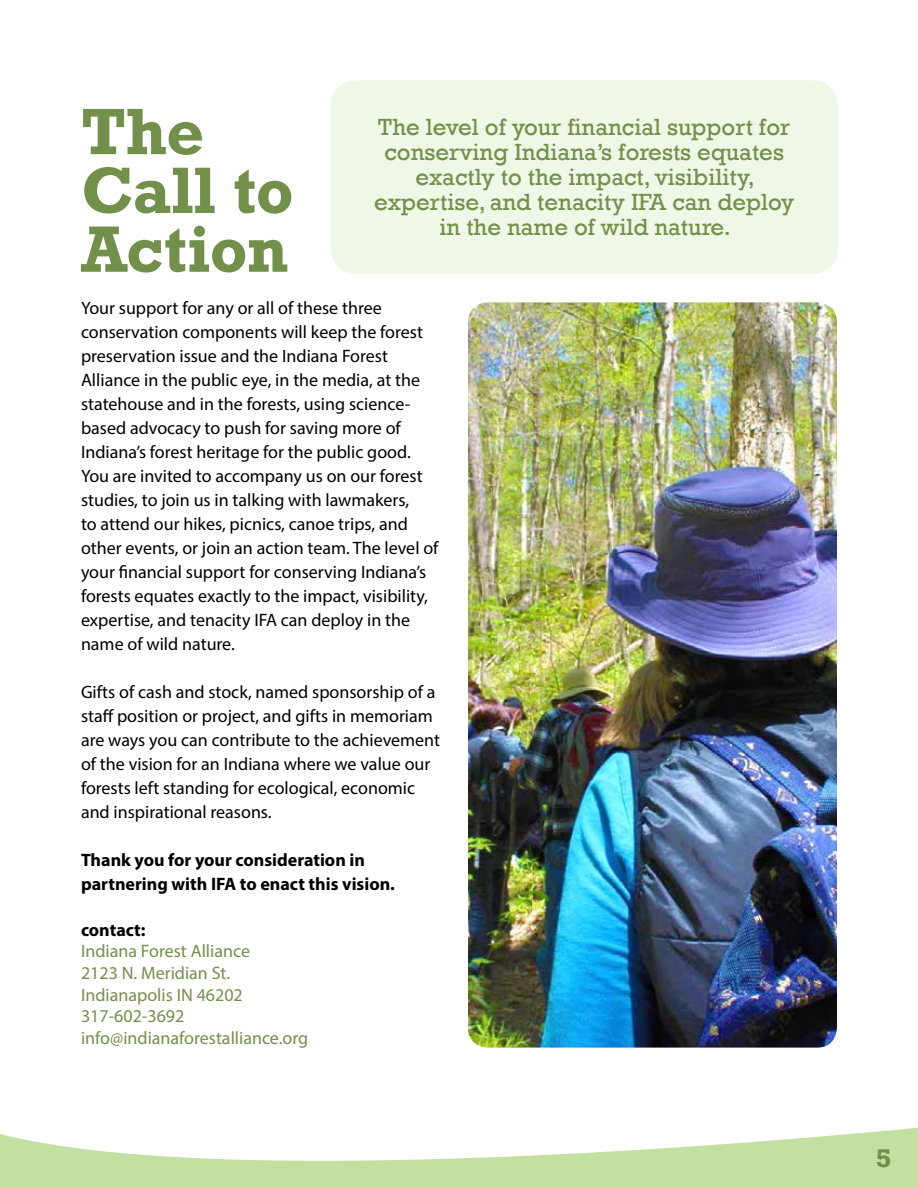
<style>
.page{position:relative;width:918px;height:1188px;background:#fff}
.page>*{position:absolute;margin:0;border:0;box-sizing:border-box;transform-origin:0 0}
.t1{font:700 61.5px/58.8px "Rockwell";color:#73904b}
.t2{font:24px/25px "Rockwell";color:#73904b;text-align:center}
.t3{font:700 24px "Rockwell";color:#73904b}
.t4{font:18px/24px "Myriad Pro";color:#000}
.t5{font:18px/21.6px "Myriad Pro";color:#73904b}
.t6{font:700 18px/24px "Myriad Pro";color:#000}
</style>
<div class="page">
<img style="left:468px;top:302px;width:369px;height:746px">
<div style="left:331px;top:80px;width:507px;height:194px;background:#eff7e7;border-radius:25px"></div>
<svg style="left:0;top:1127px;width:918px;height:61px;fill:#c3e0a3"></svg>
<h1 class="t1" style="left:81px;top:102px;width:214px">The<br>Call to<br>Action</h1>
<h2 class="t2" style="left:374px;top:115px;width:421px">The level of your financial support for conserving Indiana’s forests equates exactly to the impact, visibility, expertise, and tenacity IFA can deploy in the name of wild nature.</h2>
<p class="t4" style="left:81px;top:296px;width:359px">Your support for any or all of these three conservation components will keep the forest preservation issue and the Indiana Forest Alliance in the public eye, in the media, at the statehouse and in the forests, using science&shy;based advocacy to push for saving more of Indiana’s forest heritage for the public good.<br>You are invited to accompany us on our forest studies, to join us in talking with lawmakers,<br>to attend our hikes, picnics, canoe trips, and other events, or join an action team. The level of your financial support for conserving Indiana’s forests equates exactly to the impact, visibility, expertise, and tenacity IFA can deploy in the name of wild nature.</p>
<p class="t4" style="left:81px;top:680px;width:361px">Gifts of cash and stock, named sponsorship of a staff position or project, and gifts in memoriam are ways you can contribute to the achievement of the vision for an Indiana where we value our forests left standing for ecological, economic and inspirational reasons.</p>
<p class="t6" style="left:81px;top:848px;width:315px">Thank you for your consideration in partnering with IFA to enact this vision.</p>
<p class="t6" style="left:81px;top:917px;width:66px">contact:</p>
<p class="t5" style="left:81px;top:940px;width:229px">Indiana Forest Alliance<br>2123 N. Meridian St.<br>Indianapolis IN 46202<br>317-602-3692 info@indianaforestalliance.org</p>
<h2 class="t3" style="left:876px;top:1142px;width:17px">5</h2>
</div>
